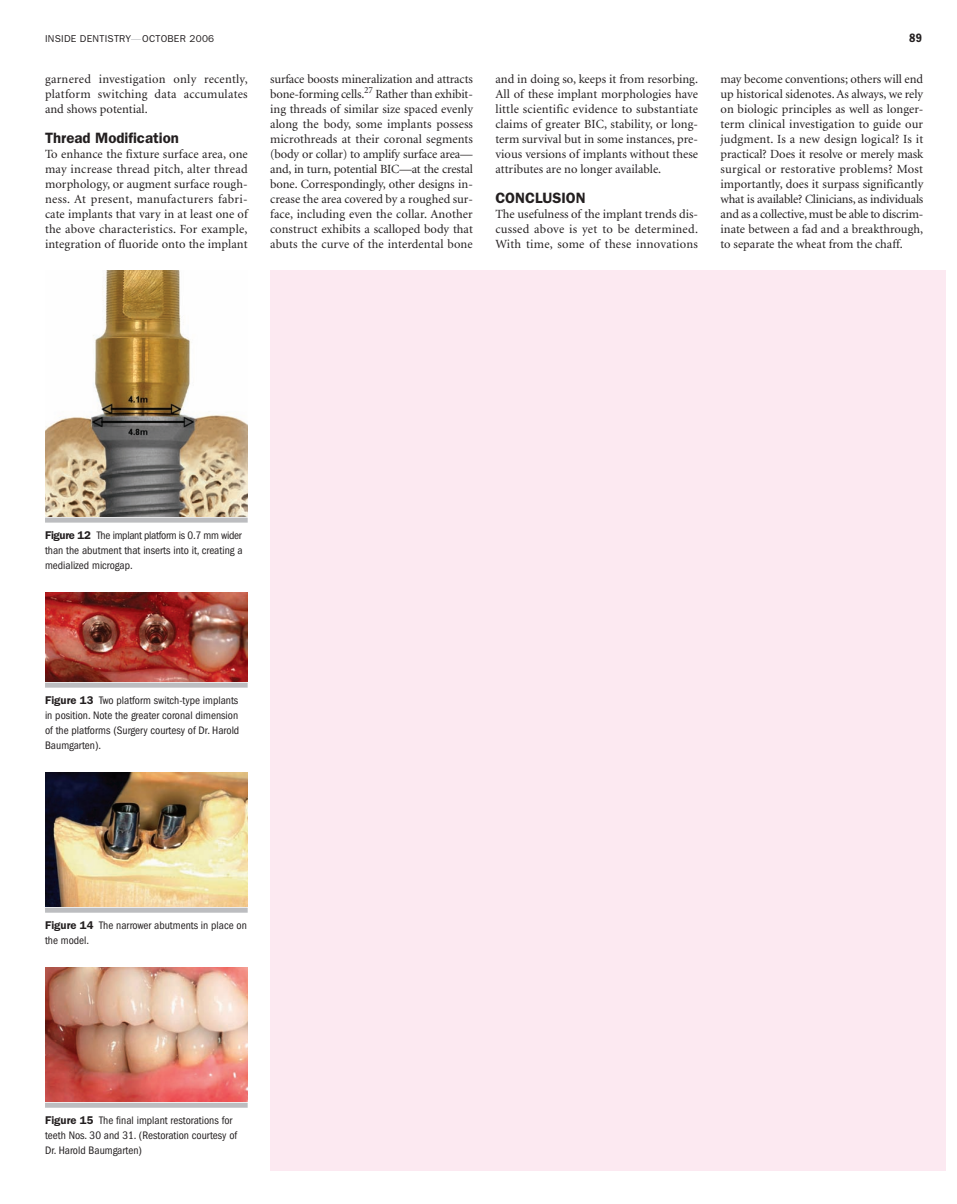
<style>
.page{position:relative;width:957px;height:1204px;background:#fff}
.page>*{position:absolute;margin:0;border:0;box-sizing:border-box;transform-origin:0 0}
.t1{font:600 15px "Franklin Gothic";color:#231f20}
.t2{font:12.5px/15px "Minion";letter-spacing:.005em;color:#231f20;text-align:justify}
.t3{font:600 condensed 12.5px "Franklin Gothic";color:#231f20}
.t4{font:condensed 11.25px/15px "Franklin Gothic";color:#231f20;text-align:justify}
.t5{font:10px "Franklin Gothic";letter-spacing:.025em;color:#231f20}
.s1{color:#bcbdc0}
.s2{font-weight:600;font-stretch:normal}
</style>
<div class="page">
<div style="left:270px;top:270px;width:675px;height:900px;background:#fce9f1"></div>
<img style="left:45px;top:270px;width:203px;height:247px">
<div style="left:45px;top:518px;width:203px;height:5px;background:#bcbdc0"></div>
<img style="left:45px;top:593px;width:202px;height:89px">
<div style="left:45px;top:683px;width:203px;height:5px;background:#bcbdc0"></div>
<img style="left:45px;top:773px;width:203px;height:135px">
<div style="left:45px;top:908px;width:203px;height:5px;background:#bcbdc0"></div>
<img style="left:45px;top:968px;width:203px;height:134px">
<div style="left:45px;top:1103px;width:203px;height:5px;background:#bcbdc0"></div>
<p class="t5" style="left:45px;top:35px;width:171px">INSIDE DENTISTRY<span class="s1">—</span>OCTOBER 2006</p>
<p class="t3" style="left:908px;top:34px;width:15px">89</p>
<p class="t2" style="left:45px;top:72px;width:204px">garnered investigation only recently, platform switching data accumulates and shows potential.</p>
<p class="t1" style="left:45px;top:132px;width:135px">Thread Modification</p>
<p class="t2" style="left:45px;top:147px;width:204px">To enhance the fixture surface area, one may increase thread pitch, alter thread morphology, or augment surface rough&shy;ness. At present, manufacturers fabri&shy;cate implants that vary in at least one of the above characteristics. For example, integration of fluoride onto the implant</p>
<p class="t2" style="left:270px;top:72px;width:204px">surface boosts mineralization and attracts bone-forming cells.<sup>27</sup> Rather than exhibit&shy;ing threads of similar size spaced evenly along the body, some implants possess microthreads at their coronal segments (body or collar) to amplify surface area— and, in turn, potential BIC—at the crestal bone. Correspondingly, other designs in&shy;crease the area covered by a roughed sur&shy;face, including even the collar. Another construct exhibits a scalloped body that abuts the curve of the interdental bone</p>
<p class="t2" style="left:495px;top:72px;width:204px">and in doing so, keeps it from resorbing.<br>All of these implant morphologies have little scientific evidence to substantiate claims of greater BIC, stability, or long&shy;term survival but in some instances, pre&shy;vious versions of implants without these attributes are no longer available.</p>
<p class="t1" style="left:495px;top:192px;width:92px">CONCLUSION</p>
<p class="t2" style="left:495px;top:207px;width:204px">The usefulness of the implant trends dis&shy;cussed above is yet to be determined.<br>With time, some of these innovations</p>
<p class="t2" style="left:720px;top:72px;width:204px">may become conventions; others will end up historical sidenotes. As always, we rely on biologic principles as well as longer&shy;term clinical investigation to guide our judgment. Is a new design logical? Is it practical? Does it resolve or merely mask surgical or restorative problems? Most importantly, does it surpass significantly what is available? Clinicians, as individuals and as a collective, must be able to discrim&shy;inate between a fad and a breakthrough, to separate the wheat from the chaff.</p>
<p class="t4" style="left:45px;top:528px;width:199px"><span class="s2">Figure 12</span> The implant platform is 0.7 mm wider than the abutment that inserts into it, creating a medialized microgap.</p>
<p class="t4" style="left:45px;top:693px;width:196px"><span class="s2">Figure 13</span> Two platform switch-type implants in position. Note the greater coronal dimension of the platforms (Surgery courtesy of Dr. Harold Baumgarten).</p>
<p class="t4" style="left:45px;top:918px;width:203px"><span class="s2">Figure 14</span> The narrower abutments in place on the model.</p>
<p class="t4" style="left:45px;top:1113px;width:194px;text-align:left"><span class="s2">Figure 15</span> The final implant restorations for teeth Nos. 30 and 31. (Restoration courtesy of<br>Dr. Harold Baumgarten)</p>
</div>
